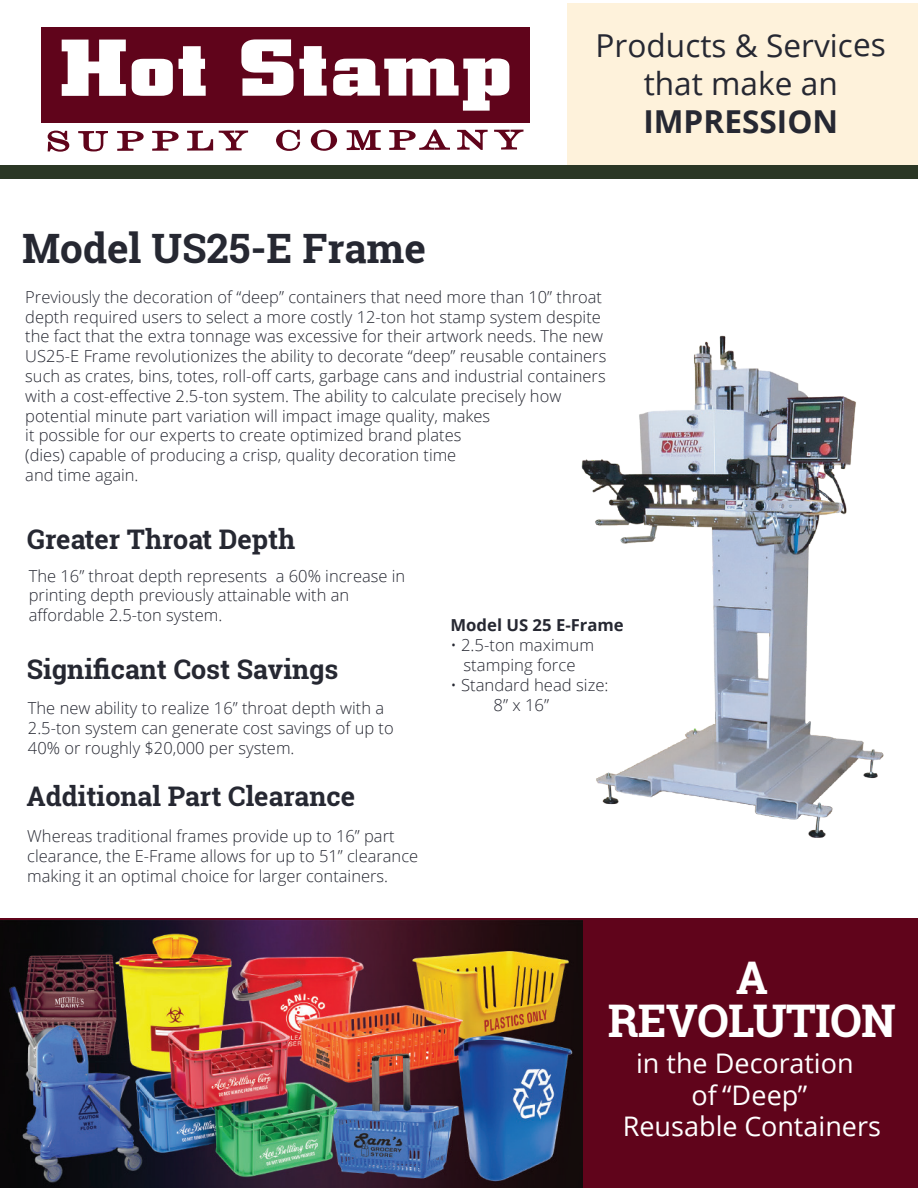
<style>
.page{position:relative;width:918px;height:1188px;background:#fff}
.page>*{position:absolute;margin:0;border:0;box-sizing:border-box;transform-origin:0 0}
.t1{font:700 45px/43.5px "Roboto Slab";letter-spacing:-.02em;color:#fff;text-align:center}
.t2{font:700 40.5px "Roboto Slab";color:#262832}
.t3{font:31.65px/38.2px "Open Sans";color:#262832;text-align:center}
.t4{font:700 31.65px "Open Sans";color:#262832}
.t5{font:700 27px "Roboto Slab";color:#262832}
.t6{font:27px/31.5px "Open Sans";color:#fff;text-align:center}
.t7{font:300 16.5px/19.8px "Open Sans";color:#262832}
.t8{font:700 16.5px "Open Sans";color:#262832}
</style>
<div class="page">
<img style="left:581px;top:335px;width:303px;height:503px">
<div style="left:0;top:919px;width:918px;height:269px;background:#60041b"></div>
<img style="left:0;top:921px;width:582px;height:267px">
<div style="left:568px;top:3px;width:350px;height:166px;background:#fef2db"></div>
<div style="left:0;top:166px;width:918px;height:13px;background:#2b3725"></div>
<div style="left:41px;top:27px;width:489px;height:96px;background:#60041b"></div>
<svg style="left:333px;top:59px;width:176px;height:52px"></svg>
<svg style="left:132px;top:59px;width:41px;height:37px;background:#ede2e5"></svg>
<svg style="left:62px;top:40px;width:64px;height:56px"></svg>
<svg style="left:241px;top:39px;width:86px;height:57px"></svg>
<svg style="left:179px;top:46px;width:27px;height:50px"></svg>
<svg style="left:48px;top:131px;width:21px;height:21px"></svg>
<svg style="left:78px;top:131px;width:30px;height:20px"></svg>
<svg style="left:117px;top:131px;width:27px;height:20px"></svg>
<svg style="left:152px;top:131px;width:27px;height:20px"></svg>
<svg style="left:187px;top:131px;width:26px;height:20px"></svg>
<svg style="left:219px;top:131px;width:29px;height:19px"></svg>
<svg style="left:276px;top:130px;width:24px;height:21px"></svg>
<svg style="left:311px;top:130px;width:26px;height:21px"></svg>
<svg style="left:347px;top:130px;width:34px;height:20px"></svg>
<svg style="left:389px;top:130px;width:61px;height:20px"></svg>
<svg style="left:457px;top:130px;width:31px;height:20px"></svg>
<svg style="left:494px;top:130px;width:30px;height:20px"></svg>
<h2 class="t2" style="left:22px;top:221px;width:405px">Model US25-E Frame</h2>
<h3 class="t3" style="left:596px;top:25px;width:292px">Products &amp; Services that make an</h3>
<h3 class="t4" style="left:643px;top:99px;width:196px">IMPRESSION</h3>
<p class="t7" style="left:25px;top:287px;width:583px">Previously the decoration of “deep” containers that need more than 10” throat depth required users to select a more costly 12-ton hot stamp system despite the fact that the extra tonnage was excessive for their artwork needs. The new US25-E Frame revolutionizes the ability to decorate “deep” reusable containers such as crates, bins, totes, roll-off carts, garbage cans and industrial containers with a cost-effective 2.5-ton system. The ability to calculate precisely how potential minute part variation will impact image quality, makes<br>it possible for our experts to create optimized brand plates<br>(dies) capable of producing a crisp, quality decoration time<br>and time again.</p>
<h3 class="t5" style="left:27px;top:520px;width:270px">Greater Throat Depth</h3>
<p class="t7" style="left:29px;top:565px;width:378px">The 16” throat depth represents a 60% increase in printing depth previously attainable with an affordable 2.5-ton system.</p>
<h3 class="t5" style="left:27px;top:650px;width:313px">Significant Cost Savings</h3>
<p class="t7" style="left:28px;top:698px;width:367px">The new ability to realize 16” throat depth with a<br>2.5-ton system can generate cost savings of up to<br>40% or roughly $20,000 per system.</p>
<h3 class="t5" style="left:27px;top:778px;width:330px">Additional Part Clearance</h3>
<p class="t7" style="left:27px;top:826px;width:393px">Whereas traditional frames provide up to 16” part clearance, the E-Frame allows for up to 51” clearance making it an optimal choice for larger containers.</p>
<p class="t8" style="left:450px;top:614px;width:175px">Model US 25 E-Frame</p>
<p class="t7" style="left:450px;top:635px;width:145px;text-align:center">• 2.5-ton maximum stamping force</p>
<p class="t7" style="left:494px;top:675px;width:117px;text-indent:-43px">• Standard head size:<br>8” x 16”</p>
<h1 class="t1" style="left:608px;top:955px;width:289px">A<br>REVOLUTION</h1>
<h3 class="t6" style="left:623px;top:1047px;width:260px">in the Decoration<br>of “Deep”<br>Reusable Containers</h3>
</div>
